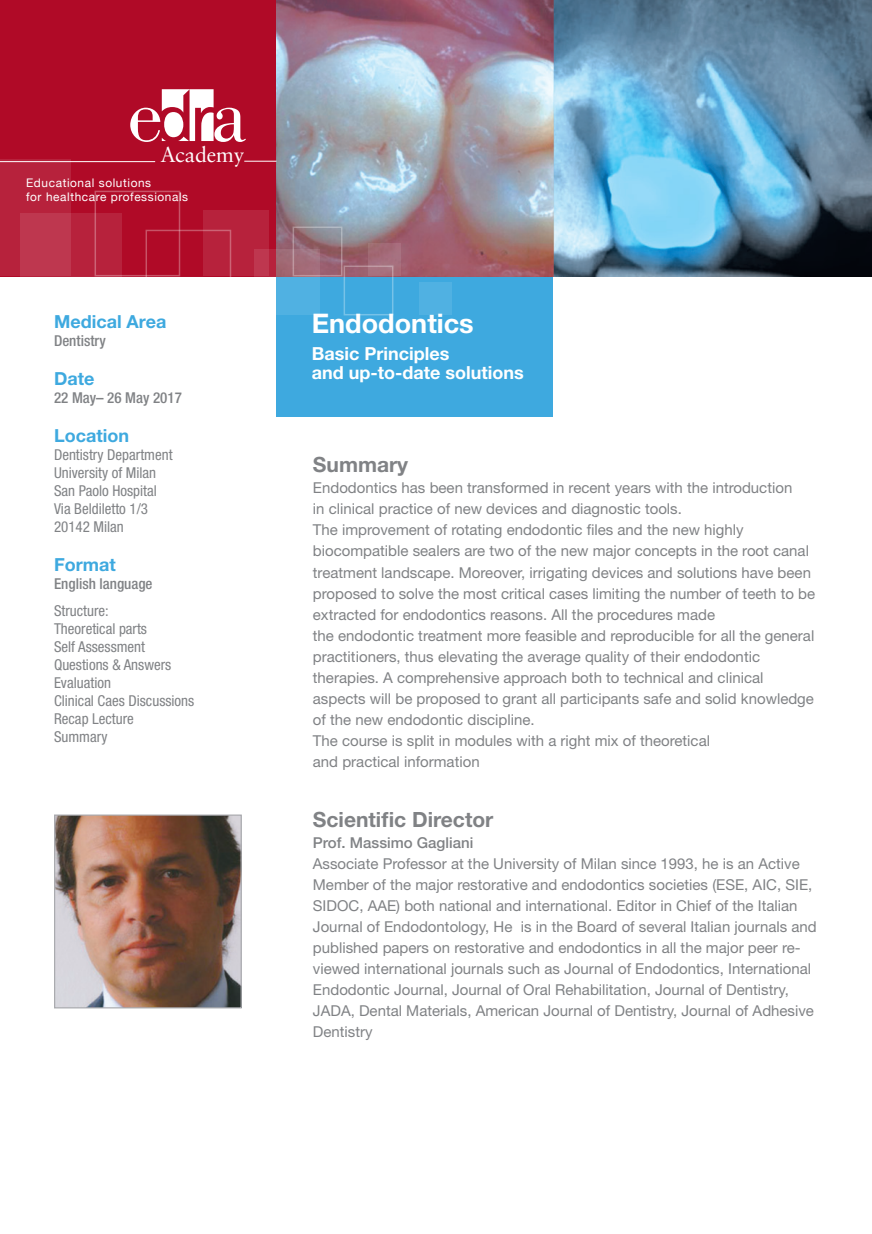
<style>
.page{position:relative;width:872px;height:1234px;background:#fff}
.page>*{position:absolute;margin:0;border:0;box-sizing:border-box;transform-origin:0 0}
.t1{font:700 27px "Helvetica Neue LT Std";color:#fff}
.t2{font:21.3px "Sabon LT Std";letter-spacing:-.01em;color:#fff}
.testo{font:700 21px "Helvetica Neue LT Std";color:#808285}
.t3{font:700 18px/19.5px "Helvetica Neue LT Std";color:#fff}
.t4{font:700 18px "Helvetica Neue LT Std";color:#3ea9df}
.testo-2{font:15px/21px "Helvetica Neue LT Std";color:#808285}
.t5{font:condensed 15px/18px "Helvetica Neue LT Std";color:#808285}
.t6{font:500 condensed 15px "Helvetica Neue LT Std";color:#808285}
.testo-3{font:500 15px "Helvetica Neue LT Std";color:#808285}
.t7{font:11.85px "Helvetica Neue";letter-spacing:.05em;color:#fff}
</style>
<div class="page">
<div style="left:0;top:0;width:276px;height:276px;background:#b00a27"></div>
<div style="left:276px;top:276px;width:277px;height:141px;background:#3ea9df"></div>
<img style="left:276px;top:0;width:596px;height:276px">
<svg style="left:20px;top:212px;width:102px;height:65px;background:#b7243e"></svg>
<div style="left:145px;top:230px;width:86px;height:85px;border:2px solid #fff"></div>
<svg style="left:254px;top:249px;width:66px;height:65px"></svg>
<div style="left:419px;top:282px;width:33px;height:32px;background:#50b1e2"></div>
<svg style="left:0;top:159px;width:71px;height:116px;background:#b92a43"></svg>
<svg style="left:203px;top:210px;width:66px;height:65px;background:#b8253f"></svg>
<svg style="left:368px;top:243px;width:33px;height:32px"></svg>
<svg style="left:130px;top:89px;width:116px;height:53px"></svg>
<hr style="left:0;top:161px;width:155px;height:1px;background:#fff">
<hr style="left:244px;top:161px;width:32px;height:1px;background:#fff">
<img style="left:56px;top:816px;width:184px;height:190px">
<div style="left:54px;top:814px;width:188px;height:194px;border:1px solid #aaabaf"></div>
<p class="t2" style="left:160px;top:142px;width:86px">Academy</p>
<p class="t7" style="left:26px;top:174px;width:126px">Educational solutions</p>
<p class="t7" style="left:26px;top:188px;width:163px">for healthcare professionals</p>
<p class="t4" style="left:54px;top:310px;width:114px">Medical Area</p>
<p class="t6" style="left:54px;top:331px;width:53px">Dentistry</p>
<p class="t4" style="left:54px;top:367px;width:42px">Date</p>
<p class="t6" style="left:54px;top:388px;width:129px">22 May– 26 May 2017</p>
<p class="t4" style="left:54px;top:424px;width:76px">Location</p>
<p class="t5" style="left:54px;top:445px;width:120px">Dentistry Department<br>University of Milan<br>San Paolo Hospital</p>
<p class="t5" style="left:54px;top:499px;width:96px">Via Beldiletto 1/3</p>
<p class="t5" style="left:54px;top:517px;width:71px">20142 Milan</p>
<p class="t4" style="left:54px;top:553px;width:63px">Format</p>
<p class="t6" style="left:54px;top:574px;width:100px">English language</p>
<p class="t5" style="left:54px;top:601px;width:56px">Structure:</p>
<p class="t5" style="left:54px;top:619px;width:94px">Theoretical parts</p>
<p class="t5" style="left:54px;top:637px;width:93px">Self Assessment</p>
<p class="t5" style="left:54px;top:655px;width:119px">Questions &amp; Answers</p>
<p class="t5" style="left:54px;top:673px;width:59px">Evaluation</p>
<p class="t5" style="left:54px;top:691px;width:142px">Clinical Caes Discussions</p>
<p class="t5" style="left:54px;top:709px;width:81px">Recap Lecture</p>
<p class="t5" style="left:54px;top:727px;width:55px">Summary</p>
<p class="t1" style="left:312px;top:306px;width:163px">Endodontics</p>
<p class="t3" style="left:312px;top:343px;width:213px">Basic Principles<br>and up-to-date solutions</p>
<p class="testo" style="left:313px;top:452px;width:97px">Summary</p>
<p class="testo-2" style="left:313px;top:477px;width:481px">Endodontics has been transformed in recent years with the introduction</p>
<p class="testo-2" style="left:313px;top:498px;width:370px">in clinical practice of new devices and diagnostic tools.</p>
<p class="testo-2" style="left:313px;top:519px;width:432px">The improvement of rotating endodontic files and the new highly</p>
<p class="testo-2" style="left:313px;top:540px;width:504px">biocompatible sealers are two of the new major concepts in the root canal treatment landscape. Moreover, irrigating devices and solutions have been proposed to solve the most critical cases limiting the number of teeth to be</p>
<p class="testo-2" style="left:313px;top:603px;width:404px">extracted for endodontics reasons. All the procedures made</p>
<p class="testo-2" style="left:313px;top:624px;width:503px">the endodontic treatment more feasible and reproducible for all the general practitioners, thus elevating the average quality of their endodontic</p>
<p class="testo-2" style="left:313px;top:666px;width:452px">therapies. A comprehensive approach both to technical and clinical</p>
<p class="testo-2" style="left:313px;top:687px;width:502px">aspects will be proposed to grant all participants safe and solid knowledge of the new endodontic discipline.</p>
<p class="testo-2" style="left:313px;top:729px;width:398px">The course is split in modules with a right mix of theoretical</p>
<p class="testo-2" style="left:313px;top:750px;width:168px">and practical information</p>
<p class="testo" style="left:313px;top:806px;width:182px">Scientific Director</p>
<p class="testo-3" style="left:313px;top:833px;width:162px">Prof. Massimo Gagliani</p>
<p class="testo-2" style="left:313px;top:852px;width:505px">Associate Professor at the University of Milan since 1993, he is an Active Member of the major restorative and endodontics societies (ESE, AIC, SIE, SIDOC, AAE) both national and international. Editor in Chief of the Italian Journal of Endodontology, He is in the Board of several Italian journals and published papers on restorative and endodontics in all the major peer re&shy;viewed international journals such as Journal of Endodontics, International Endodontic Journal, Journal of Oral Rehabilitation, Journal of Dentistry, JADA, Dental Materials, American Journal of Dentistry, Journal of Adhesive Dentistry</p>
</div>
